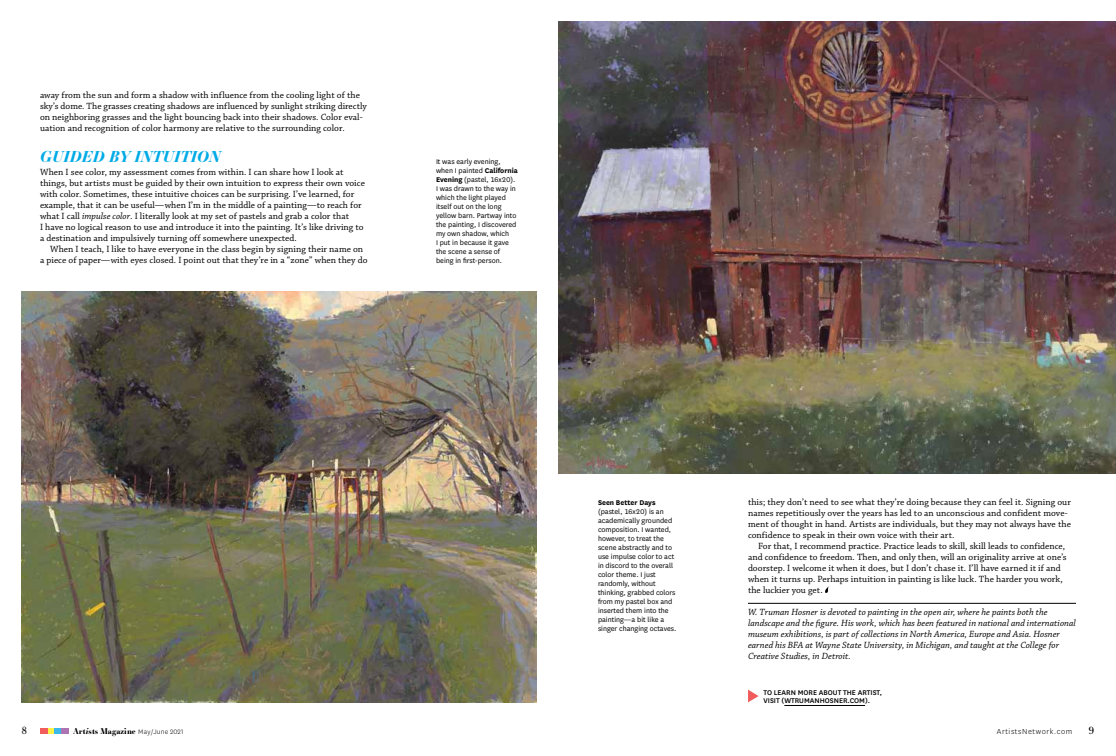
<style>
.page{position:relative;width:1116px;height:756px;background:#fff}
.page>*{position:absolute;margin:0;border:0;box-sizing:border-box;transform-origin:0 0}
.t1{font:italic 700 15px "Essonnes Display";letter-spacing:.005em;color:#00abe6}
.t2{font:10px "Essonnes Text";color:#000}
.t3{font:9.5px/11px "Chaparral Pro";letter-spacing:.005em;color:#000}
.t4{font:italic 9.5px/11px "Chaparral Pro";letter-spacing:.005em;color:#000}
.t5{font:300 8.5px "National";letter-spacing:.07em;color:#000}
.t6{font:8px/9px "National";color:#000}
.t7{font:500 8px/8px "National";color:#000}
.t8{font:700 8px "Essonnes Display";letter-spacing:.01em;color:#000}
.t9{font:700 8px "National";color:#000}
.s1{font-style:italic}
.s2{font-weight:700}
.s3{font-family:"National";font-weight:300;font-size:7.5px}
</style>
<div class="page">
<div style="left:47px;top:728px;width:7px;height:6px;background:#fff349"></div>
<div style="left:40px;top:728px;width:7px;height:6px;background:#f15d5d"></div>
<div style="left:54px;top:728px;width:8px;height:6px;background:#3cb9eb"></div>
<div style="left:62px;top:728px;width:7px;height:6px;background:#ad74b1"></div>
<hr style="left:748px;top:603px;width:328px;height:1px;background:#000">
<svg style="left:825px;top:586px;width:4px;height:7px"></svg>
<img style="left:558px;top:22px;width:558px;height:451px">
<hr style="left:784px;top:705px;width:81px;height:1px;background:#000">
<svg style="left:748px;top:690px;width:11px;height:12px"></svg>
<img style="left:22px;top:291px;width:514px;height:412px">
<p class="t3" style="left:40px;top:90px;width:328px">away from the sun and form a shadow with influence from the cooling light of the sky’s dome. The grasses creating shadows are influenced by sunlight striking directly on neighboring grasses and the light bouncing back into their shadows. Color eval&shy;uation and recognition of color harmony are relative to the surrounding color.</p>
<h1 class="t1" style="left:40px;top:146px;width:182px">GUIDED BY INTUITION</h1>
<p class="t3" style="left:40px;top:167px;width:326px">When I see color, my assessment comes from within. I can share how I look at things, but artists must be guided by their own intuition to express their own voice with color. Sometimes, these intuitive choices can be surprising. I’ve learned, for example, that it can be useful—when I’m in the middle of a painting—to reach for what I call <span class="s1">impulse color</span>. I literally look at my set of pastels and grab a color that<br>I have no logical reason to use and introduce it into the painting. It’s like driving to a destination and impulsively turning off somewhere unexpected.</p>
<p class="t3" style="left:40px;top:244px;width:329px;text-align:center">When I teach, I like to have everyone in the class begin by signing their name on<br>a piece of paper—with eyes closed. I point out that they’re in a “zone” when they do</p>
<p class="t6" style="left:436px;top:157px;width:83px">It was early evening, when I painted <span class="s2">California<br>Evening</span> (pastel, 16x20).<br>I was drawn to the way in which the light played itself out on the long yellow barn. Partway into the painting, I discovered my own shadow, which<br>I put in because it gave the scene a sense of being in first-person.</p>
<p class="t9" style="left:598px;top:497px;width:59px">Seen Better Days</p>
<p class="t6" style="left:598px;top:507px;width:80px">(pastel, 16x20) is an academically grounded composition. I wanted, however, to treat the scene abstractly and to use impulse color to act in discord to the overall color theme. I just randomly, without thinking, grabbed colors from my pastel box and inserted them into the painting—a bit like a singer changing octaves.</p>
<p class="t3" style="left:748px;top:497px;width:324px">this; they don’t need to see what they’re doing because they can feel it. Signing our names repetitiously over the years has led to an unconscious and confident move&shy;ment of thought in hand. Artists are individuals, but they may not always have the confidence to speak in their own voice with their art.</p>
<p class="t3" style="left:748px;top:541px;width:320px;text-indent:10px">For that, I recommend practice. Practice leads to skill, skill leads to confidence, and confidence to freedom. Then, and only then, will an originality arrive at one’s doorstep. I welcome it when it does, but I don’t chase it. I’ll have earned it if and when it turns up. Perhaps intuition in painting is like luck. The harder you work, the luckier you get.</p>
<p class="t4" style="left:748px;top:607px;width:329px">W. Truman Hosner is devoted to painting in the open air, where he paints both the landscape and the figure. His work, which has been featured in national and international museum exhibitions, is part of collections in North America, Europe and Asia. Hosner earned his BFA at Wayne State University, in Michigan, and taught at the College for Creative Studies, in Detroit.</p>
<p class="t7" style="left:764px;top:688px;width:120px">TO LEARN MORE ABOUT THE ARTIST,<br>VISIT (WTRUMANHOSNER.COM).</p>
<p class="t2" style="left:22px;top:724px;width:7px">8</p>
<p class="t8" style="left:73px;top:726px;width:112px">Art<span class="s1">I</span>sts Magazine <span class="s3">May/June 2021</span></p>
<p class="t5" style="left:997px;top:727px;width:77px">ArtistsNetwork.com</p>
<p class="t2" style="left:1089px;top:724px;width:7px">9</p>
</div>
